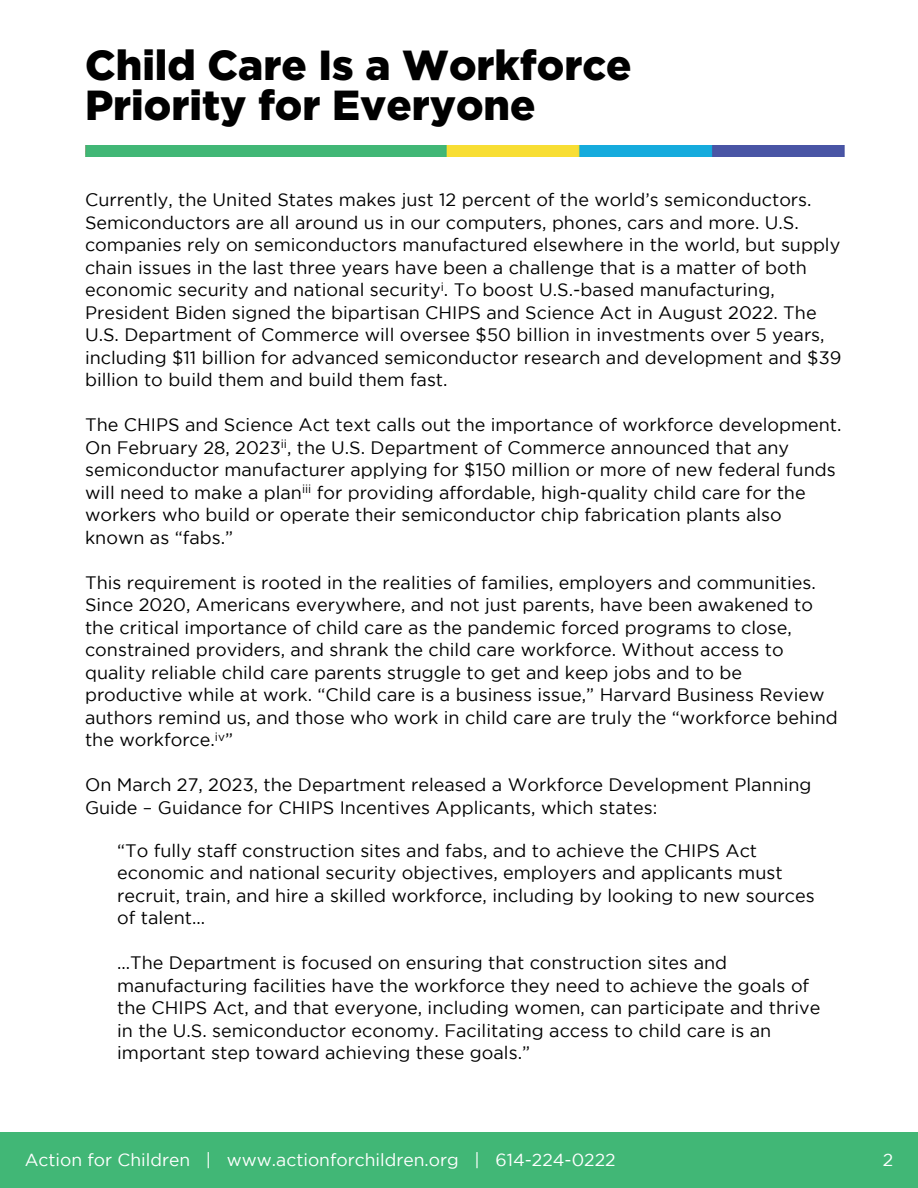
<style>
.page{position:relative;width:918px;height:1188px;background:#fff}
.page>*{position:absolute;margin:0;border:0;box-sizing:border-box;transform-origin:0 0}
.t1{font:900 42px/40.5px "Gotham";color:#000}
.t2{font:18px/22.5px "Gotham";color:#000}
.t3{font:17.55px "Gotham";color:#fff}
</style>
<div class="page">
<div style="left:0;top:1132px;width:918px;height:56px;background:#41b776"></div>
<img style="left:85px;top:145px;width:759px;height:12px">
<h1 class="t1" style="left:85px;top:43px;width:548px">Child Care Is a Workforce<br>Priority for Everyone</h1>
<p class="t2" style="left:85px;top:190px;width:758px">Currently, the United States makes just 12 percent of the world’s semiconductors.<br>Semiconductors are all around us in our computers, phones, cars and more. U.S. companies rely on semiconductors manufactured elsewhere in the world, but supply chain issues in the last three years have been a challenge that is a matter of both economic security and national security<sup>i</sup>. To boost U.S.-based manufacturing, President Biden signed the bipartisan CHIPS and Science Act in August 2022. The U.S. Department of Commerce will oversee $50 billion in investments over 5 years, including $11 billion for advanced semiconductor research and development and $39 billion to build them and build them fast.</p>
<p class="t2" style="left:85px;top:415px;width:758px">The CHIPS and Science Act text calls out the importance of workforce development.<br>On February 28, 2023<sup>ii</sup>, the U.S. Department of Commerce announced that any semiconductor manufacturer applying for $150 million or more of new federal funds will need to make a plan<sup>iii</sup> for providing affordable, high-quality child care for the workers who build or operate their semiconductor chip fabrication plants also known as “fabs.”</p>
<p class="t2" style="left:85px;top:572px;width:754px">This requirement is rooted in the realities of families, employers and communities.<br>Since 2020, Americans everywhere, and not just parents, have been awakened to the critical importance of child care as the pandemic forced programs to close, constrained providers, and shrank the child care workforce. Without access to quality reliable child care parents struggle to get and keep jobs and to be productive while at work. “Child care is a business issue,” Harvard Business Review authors remind us, and those who work in child care are truly the “workforce behind the workforce.<sup>iv</sup>”</p>
<p class="t2" style="left:85px;top:775px;width:728px">On March 27, 2023, the Department released a Workforce Development Planning<br>Guide – Guidance for CHIPS Incentives Applicants, which states:</p>
<p class="t2" style="left:117px;top:841px;width:699px">“To fully staff construction sites and fabs, and to achieve the CHIPS Act economic and national security objectives, employers and applicants must recruit, train, and hire a skilled workforce, including by looking to new sources of talent…</p>
<p class="t2" style="left:117px;top:953px;width:705px">…The Department is focused on ensuring that construction sites and manufacturing facilities have the workforce they need to achieve the goals of the CHIPS Act, and that everyone, including women, can participate and thrive in the U.S. semiconductor economy. Facilitating access to child care is an important step toward achieving these goals.”</p>
<p class="t3" style="left:25px;top:1153px;width:592px">Action for Children | www.actionforchildren.org | 614-224-0222</p>
<p class="t3" style="left:883px;top:1153px;width:12px">2</p>
</div>
